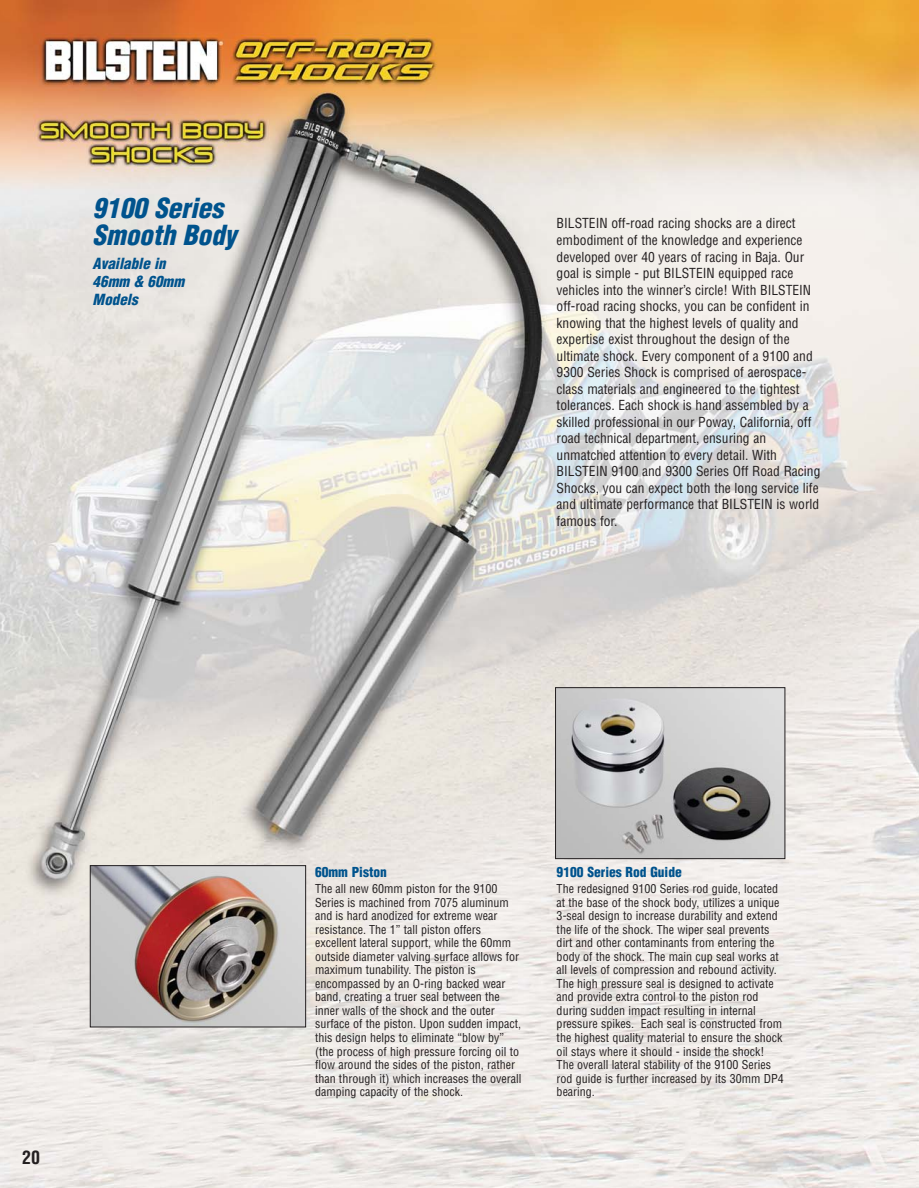
<style>
.page{position:relative;width:919px;height:1188px;background:#fff}
.page>*{position:absolute;margin:0;border:0;box-sizing:border-box;transform-origin:0 0}
.t1{font:italic 900 condensed 27px/27px "Helvetica";color:#00538d}
.t2{font:700 condensed 18px "Helvetica";color:#231f20}
.t3{font:italic 900 condensed 15px/18px "Helvetica";color:#00538d}
.t4{font:condensed 13.5px/16.5px "Helvetica";color:#231f20}
.t5{font:900 condensed 13.5px "Helvetica";color:#00538d}
.t6{font:condensed 12px/13.5px "Helvetica";color:#231f20}
</style>
<div class="page">
<img style="left:0;top:0;width:918px;height:1187px">
<img style="left:92px;top:867px;width:212px;height:158px">
<div style="left:90px;top:865px;width:216px;height:162px;border:1px solid #231f20"></div>
<img style="left:557px;top:689px;width:226px;height:167px">
<div style="left:555px;top:687px;width:230px;height:171px;border:1px solid #231f20"></div>
<h1 class="t1" style="left:93px;top:196px;width:145px">9100 Series<br>Smooth Body</h1>
<p class="t3" style="left:93px;top:255px;width:96px">Available in<br>46mm &amp; 60mm<br>Models</p>
<p class="t4" style="left:556px;top:216px;width:265px">BILSTEIN off-road racing shocks are a direct embodiment of the knowledge and experience developed over 40 years of racing in Baja. Our goal is simple - put BILSTEIN equipped race vehicles into the winner’s circle! With BILSTEIN off-road racing shocks, you can be confident in knowing that the highest levels of quality and expertise exist throughout the design of the ultimate shock. Every component of a 9100 and 9300 Series Shock is comprised of aerospace&shy;class materials and engineered to the tightest tolerances. Each shock is hand assembled by a skilled professional in our Poway, California, off road technical department, ensuring an unmatched attention to every detail. With BILSTEIN 9100 and 9300 Series Off Road Racing Shocks, you can expect both the long service life and ultimate performance that BILSTEIN is world famous for.</p>
<h2 class="t2" style="left:22px;top:1150px;width:19px">20</h2>
<p class="t5" style="left:315px;top:866px;width:73px">60mm Piston</p>
<p class="t6" style="left:315px;top:883px;width:208px">The all new 60mm piston for the 9100<br>Series is machined from 7075 aluminum and is hard anodized for extreme wear resistance. The 1” tall piston offers excellent lateral support, while the 60mm outside diameter valving surface allows for maximum tunability. The piston is encompassed by an O-ring backed wear band, creating a truer seal between the inner walls of the shock and the outer surface of the piston. Upon sudden impact, this design helps to eliminate “blow by” (the process of high pressure forcing oil to flow around the sides of the piston, rather than through it) which increases the overall damping capacity of the shock.</p>
<p class="t5" style="left:556px;top:866px;width:127px">9100 Series Rod Guide</p>
<p class="t6" style="left:556px;top:883px;width:228px">The redesigned 9100 Series rod guide, located at the base of the shock body, utilizes a unique 3-seal design to increase durability and extend the life of the shock. The wiper seal prevents dirt and other contaminants from entering the body of the shock. The main cup seal works at all levels of compression and rebound activity.<br>The high pressure seal is designed to activate and provide extra control to the piston rod during sudden impact resulting in internal pressure spikes. Each seal is constructed from the highest quality material to ensure the shock oil stays where it should - inside the shock!<br>The overall lateral stability of the 9100 Series rod guide is further increased by its 30mm DP4 bearing.</p>
</div>
